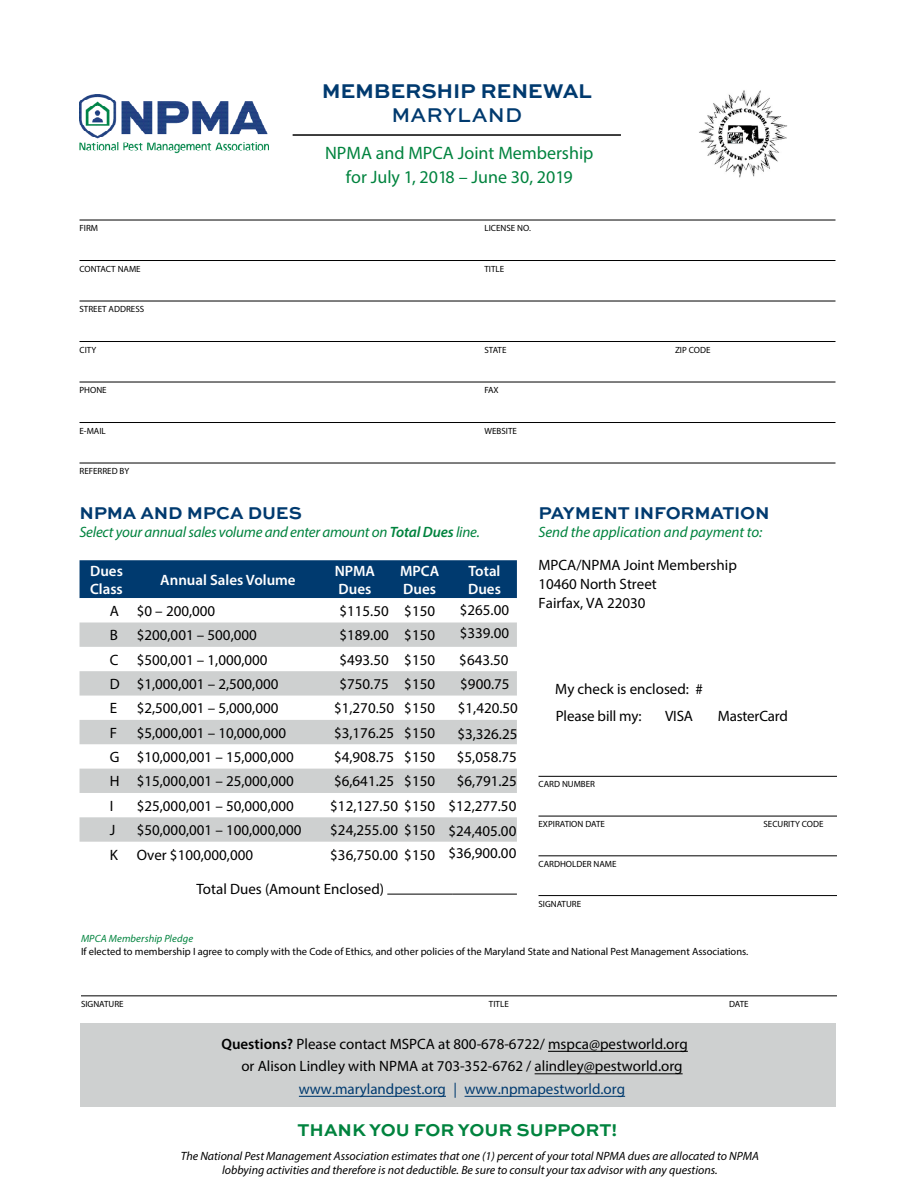
<style>
.page{position:relative;width:918px;height:1188px;background:#fff}
.page>*{position:absolute;margin:0;border:0;box-sizing:border-box;transform-origin:0 0}
.t1{font:700 21px "Sweet Sans";letter-spacing:-.01em;color:#003a6f}
.t2{font:500 21px "Sweet Sans";letter-spacing:.005em;color:#003a6f}
.t3{font:18px/23.2px "Myriad Pro";color:#00833e;text-align:center}
.t4{font:700 18px "Sweet Sans";letter-spacing:-.01em;color:#003a6f}
.t5{font:700 18px "Sweet Sans";color:#00833e}
.t6{font:15px/19.2px "Myriad Pro";color:#000}
.t7{font:italic 15px "Myriad Pro";letter-spacing:-.015em;color:#00833e}
.t8{font:600 15px/18px "Myriad Pro";color:#fff}
.t9{font:15px "Myriad Pro";color:#003a6f}
.t10{font:italic 12px/14.4px "Myriad Pro";color:#000;text-align:center}
.t11{font:10.5px "Myriad Pro";color:#000}
.t12{font:italic 10.5px "Myriad Pro";letter-spacing:.015em;color:#00833e}
.t13{font:9px "Myriad Pro";color:#000}
.s1{font-weight:600}
</style>
<div class="page">
<img style="left:80px;top:94px;width:188px;height:60px">
<hr style="left:293px;top:134px;width:328px;height:2px;background:#000">
<img style="left:699px;top:90px;width:89px;height:88px">
<div style="left:80px;top:1024px;width:756px;height:83px;background:#ced0d0"></div>
<hr style="left:465px;top:1096px;width:160px;height:1px;background:#003a6f">
<hr style="left:299px;top:1096px;width:147px;height:1px;background:#003a6f">
<hr style="left:535px;top:1073px;width:148px;height:1px;background:#000">
<hr style="left:548px;top:1051px;width:140px;height:1px;background:#000">
<hr style="left:80px;top:220px;width:756px;height:1px;background:#000">
<hr style="left:80px;top:260px;width:756px;height:1px;background:#000">
<hr style="left:80px;top:301px;width:756px;height:1px;background:#000">
<hr style="left:80px;top:341px;width:756px;height:1px;background:#000">
<hr style="left:80px;top:382px;width:756px;height:1px;background:#000">
<hr style="left:80px;top:422px;width:756px;height:1px;background:#000">
<hr style="left:80px;top:463px;width:756px;height:1px;background:#000">
<hr style="left:538px;top:776px;width:299px;height:1px;background:#000">
<hr style="left:538px;top:816px;width:299px;height:1px;background:#000">
<hr style="left:538px;top:855px;width:299px;height:1px;background:#000">
<hr style="left:538px;top:895px;width:299px;height:1px;background:#000">
<div style="left:80px;top:560px;width:437px;height:38px;background:#003a6f"></div>
<svg style="left:80px;top:622px;width:437px;height:220px;fill:#ced0d0"></svg>
<hr style="left:387px;top:894px;width:65px;height:1px;background:#000">
<hr style="left:452px;top:894px;width:65px;height:1px;background:#000">
<hr style="left:81px;top:995px;width:756px;height:1px;background:#000">
<h1 class="t1" style="left:322px;top:79px;width:272px">MEMBERSHIP RENEWAL</h1>
<h1 class="t2" style="left:391px;top:103px;width:132px">MARYLAND</h1>
<p class="t3" style="left:325px;top:141px;width:270px">NPMA and MPCA Joint Membership for July 1, 2018 – June 30, 2019</p>
<p class="t13" style="left:80px;top:223px;width:20px">FIRM</p>
<p class="t13" style="left:484px;top:223px;width:48px">LICENSE NO.</p>
<p class="t13" style="left:80px;top:263px;width:63px">CONTACT NAME</p>
<p class="t13" style="left:484px;top:263px;width:21px">TITLE</p>
<p class="t13" style="left:80px;top:304px;width:66px">STREET ADDRESS</p>
<p class="t13" style="left:80px;top:344px;width:18px">CITY</p>
<p class="t13" style="left:484px;top:344px;width:23px">STATE</p>
<p class="t13" style="left:675px;top:344px;width:37px">ZIP CODE</p>
<p class="t13" style="left:80px;top:385px;width:29px">PHONE</p>
<p class="t13" style="left:484px;top:385px;width:16px">FAX</p>
<p class="t13" style="left:80px;top:425px;width:28px">E-MAIL</p>
<p class="t13" style="left:484px;top:425px;width:34px">WEBSITE</p>
<p class="t13" style="left:80px;top:466px;width:51px">REFERRED BY</p>
<p class="t4" style="left:538px;top:503px;width:233px">PAYMENT INFORMATION</p>
<p class="t7" style="left:538px;top:523px;width:225px">Send the application and payment to:</p>
<p class="t6" style="left:538px;top:555px;width:200px">MPCA/NPMA Joint Membership<br>10460 North Street<br>Fairfax, VA 22030</p>
<p class="t4" style="left:80px;top:503px;width:224px">NPMA AND MPCA DUES</p>
<p class="t7" style="left:80px;top:523px;width:402px">Select your annual sales volume and enter amount on <span class="s1">Total Dues</span> line.</p>
<p class="t8" style="left:90px;top:561px;width:34px">Dues<br>Class</p>
<p class="t8" style="left:160px;top:570px;width:137px">Annual Sales Volume</p>
<p class="t8" style="left:335px;top:561px;width:42px">NPMA<br>Dues</p>
<p class="t8" style="left:400px;top:561px;width:41px">MPCA<br>Dues</p>
<p class="t8" style="left:468px;top:561px;width:34px">Total<br>Dues</p>
<p class="t6" style="left:110px;top:601px;width:107px">A $0 – 200,000</p>
<p class="t6" style="left:340px;top:601px;width:97px">$115.50 $150</p>
<p class="t6" style="left:460px;top:601px;width:51px">$265.00</p>
<p class="t6" style="left:110px;top:625px;width:10px">B</p>
<p class="t6" style="left:137px;top:625px;width:122px">$200,001 – 500,000</p>
<p class="t6" style="left:340px;top:625px;width:97px">$189.00 $150</p>
<p class="t6" style="left:460px;top:623px;width:51px">$339.00</p>
<p class="t6" style="left:110px;top:650px;width:159px">C $500,001 – 1,000,000</p>
<p class="t6" style="left:340px;top:650px;width:97px">$493.50 $150</p>
<p class="t6" style="left:459px;top:650px;width:51px">$643.50</p>
<p class="t6" style="left:110px;top:674px;width:170px">D $1,000,001 – 2,500,000</p>
<p class="t6" style="left:340px;top:674px;width:97px">$750.75 $150</p>
<p class="t6" style="left:460px;top:674px;width:51px">$900.75</p>
<p class="t6" style="left:110px;top:699px;width:9px">E</p>
<p class="t6" style="left:137px;top:699px;width:143px">$2,500,001 – 5,000,000</p>
<p class="t6" style="left:334px;top:699px;width:102px">$1,270.50 $150</p>
<p class="t6" style="left:458px;top:699px;width:62px">$1,420.50</p>
<p class="t6" style="left:110px;top:723px;width:9px">F</p>
<p class="t6" style="left:137px;top:723px;width:151px">$5,000,001 – 10,000,000</p>
<p class="t6" style="left:334px;top:723px;width:102px">$3,176.25 $150</p>
<p class="t6" style="left:457px;top:724px;width:62px">$3,326.25</p>
<p class="t6" style="left:110px;top:747px;width:186px">G $10,000,001 – 15,000,000</p>
<p class="t6" style="left:334px;top:747px;width:102px">$4,908.75 $150</p>
<p class="t6" style="left:457px;top:747px;width:62px">$5,058.75</p>
<p class="t6" style="left:110px;top:772px;width:186px">H $15,000,001 – 25,000,000</p>
<p class="t6" style="left:334px;top:772px;width:102px">$6,641.25 $150</p>
<p class="t6" style="left:457px;top:772px;width:62px">$6,791.25</p>
<p class="t6" style="left:110px;top:796px;width:5px">I</p>
<p class="t6" style="left:137px;top:796px;width:159px">$25,000,001 – 50,000,000</p>
<p class="t6" style="left:330px;top:796px;width:188px">$12,127.50 $150 $12,277.50</p>
<p class="t6" style="left:110px;top:820px;width:7px">J</p>
<p class="t6" style="left:137px;top:820px;width:166px">$50,000,001 – 100,000,000</p>
<p class="t6" style="left:330px;top:820px;width:188px">$24,255.00 $150 $24,405.00</p>
<p class="t6" style="left:110px;top:845px;width:10px">K</p>
<p class="t6" style="left:137px;top:845px;width:118px">Over $100,000,000</p>
<p class="t6" style="left:330px;top:845px;width:188px">$36,750.00 $150 $36,900.00</p>
<p class="t6" style="left:197px;top:879px;width:189px">Total Dues (Amount Enclosed)</p>
<p class="t12" style="left:81px;top:932px;width:114px">MPCA Membership Pledge</p>
<p class="t11" style="left:81px;top:945px;width:669px">If elected to membership I agree to comply with the Code of Ethics, and other policies of the Maryland State and National Pest Management Associations.</p>
<p class="t6" style="left:555px;top:676px;width:149px;line-height:26.2px">My check is enclosed: #<br>Please bill my:</p>
<p class="t6" style="left:665px;top:706px;width:30px">VISA</p>
<p class="t6" style="left:718px;top:706px;width:72px">MasterCard</p>
<p class="t13" style="left:538px;top:779px;width:58px">CARD NUMBER</p>
<p class="t13" style="left:538px;top:819px;width:68px">EXPIRATION DATE</p>
<p class="t13" style="left:764px;top:819px;width:62px">SECURITY CODE</p>
<p class="t13" style="left:538px;top:858px;width:80px">CARDHOLDER NAME</p>
<p class="t13" style="left:538px;top:898px;width:44px">SIGNATURE</p>
<p class="t13" style="left:81px;top:998px;width:44px">SIGNATURE</p>
<p class="t13" style="left:489px;top:998px;width:21px">TITLE</p>
<p class="t13" style="left:729px;top:998px;width:21px">DATE</p>
<p class="t6" style="left:241px;top:1032px;width:448px;line-height:22.5px;text-indent:-20px"><span class="s1">Questions?</span> Please contact MSPCA at 800-678-6722/ mspca@pestworld.org or Alison Lindley with NPMA at 703-352-6762 / alindley@pestworld.org</p>
<p class="t9" style="left:299px;top:1079px;width:328px">www.marylandpest.org | www.npmapestworld.org</p>
<p class="t5" style="left:298px;top:1120px;width:321px">THANK YOU FOR YOUR SUPPORT!</p>
<p class="t10" style="left:181px;top:1149px;width:580px">The National Pest Management Association estimates that one (1) percent of your total NPMA dues are allocated to NPMA lobbying activities and therefore is not deductible. Be sure to consult your tax advisor with any questions.</p>
</div>
